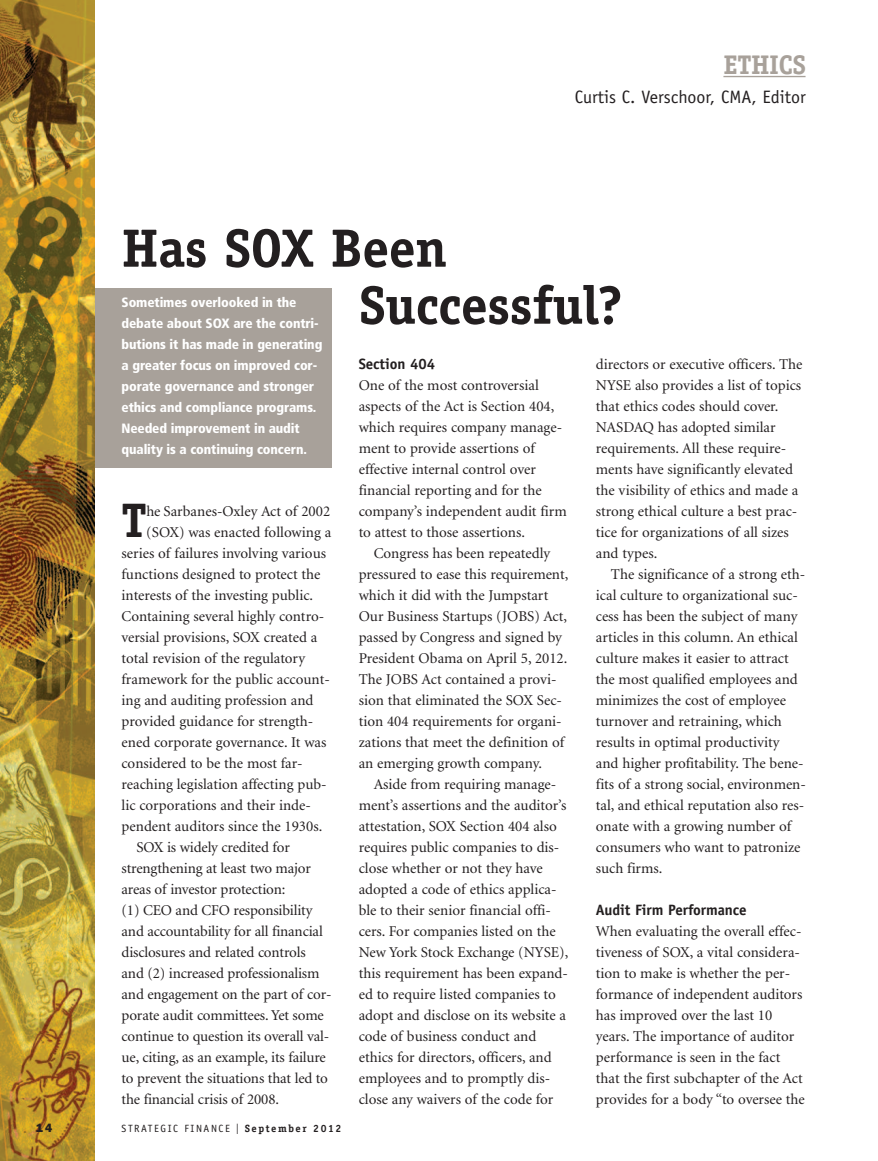
<style>
.page{position:relative;width:878px;height:1161px;background:#fff}
.page>*{position:absolute;margin:0;border:0;box-sizing:border-box;transform-origin:0 0}
.t1{font:700 54px/57px "Officina Serif";letter-spacing:-.01em;color:#231f20}
.t2{font:700 48.6px "Officina Serif";color:#231f20}
.t3{font:700 27px "Officina Serif";letter-spacing:-.015em;color:#a8a19a}
.t4{font:18px "Officina Sans";color:#231f20}
.t5{font:15px/21px "Minion";color:#231f20}
.t6{font:700 15px "Officina Sans";letter-spacing:-.005em;color:#231f20}
.t7{font:900 condensed 13.5px/21px "Frutiger";letter-spacing:-.01em;color:#fff}
.t8{font:800 12px "Franklin Gothic";color:#231f20}
.t9{font:10.5px "Officina Sans";letter-spacing:.15em;color:#231f20}
.s1{font-family:"Franklin Gothic";font-size:15px}
.s2{font-family:"Officina Serif";font-weight:700}
</style>
<div class="page">
<hr style="left:723px;top:76px;width:82px;height:1px;background:#a8a19a">
<div style="left:93px;top:288px;width:239px;height:180px;background:#a8a19a"></div>
<img style="left:0;top:0;width:94px;height:1161px">
<h3 class="t3" style="left:723px;top:54px;width:84px">ETHICS</h3>
<p class="t4" style="left:574px;top:90px;width:233px">Curtis C. Verschoor, CMA, Editor</p>
<h1 class="t1" style="left:359px;top:224px;width:265px;text-indent:-237px">Has SOX Been<br>Successful?</h1>
<p class="t7" style="left:122px;top:293px;width:202px">Sometimes overlooked in the debate about SOX are the contri&shy;butions it has made in generating a greater focus on improved cor&shy;porate governance and stronger ethics and compliance programs.<br>Needed improvement in audit quality is a continuing concern.</p>
<p class="t6" style="left:359px;top:358px;width:78px">Section 404</p>
<p class="t5" style="left:359px;top:376px;width:209px">One of the most controversial aspects of the Act is Section 404, which requires company manage&shy;ment to provide assertions of effective internal control over financial reporting and for the company’s independent audit firm to attest to those assertions.</p>
<p class="t5" style="left:359px;top:544px;width:211px;text-indent:15px">Congress has been repeatedly pressured to ease this requirement, which it did with the Jumpstart<br>Our Business Startups (JOBS) Act, passed by Congress and signed by<br>President Obama on April 5, 2012.<br>The JOBS Act contained a provi&shy;sion that eliminated the SOX Sec&shy;tion 404 requirements for organi&shy;zations that meet the definition of an emerging growth company.</p>
<p class="t5" style="left:359px;top:775px;width:211px;text-indent:15px">Aside from requiring manage&shy;ment’s assertions and the auditor’s attestation, SOX Section 404 also requires public companies to dis&shy;close whether or not they have adopted a code of ethics applica&shy;ble to their senior financial offi&shy;cers. For companies listed on the<br>New York Stock Exchange (NYSE), this requirement has been expand&shy;ed to require listed companies to adopt and disclose on its website a code of business conduct and ethics for directors, officers, and employees and to promptly dis&shy;close any waivers of the code for</p>
<p class="t5" style="left:596px;top:355px;width:208px">directors or executive officers. The<br>NYSE also provides a list of topics that ethics codes should cover.<br>NASDAQ has adopted similar requirements. All these require&shy;ments have significantly elevated the visibility of ethics and made a strong ethical culture a best prac&shy;tice for organizations of all sizes and types.</p>
<p class="t5" style="left:596px;top:565px;width:211px;text-indent:15px">The significance of a strong eth&shy;ical culture to organizational suc&shy;cess has been the subject of many articles in this column. An ethical culture makes it easier to attract the most qualified employees and minimizes the cost of employee turnover and retraining, which results in optimal productivity and higher profitability. The bene&shy;fits of a strong social, environmen&shy;tal, and ethical reputation also res&shy;onate with a growing number of consumers who want to patronize such firms.</p>
<p class="t6" style="left:596px;top:904px;width:152px">Audit Firm Performance</p>
<p class="t5" style="left:596px;top:922px;width:210px">When evaluating the overall effec&shy;tiveness of SOX, a vital considera&shy;tion to make is whether the per&shy;formance of independent auditors has improved over the last 10 years. The importance of auditor performance is seen in the fact that the first subchapter of the Act provides for a body “to oversee the</p>
<h2 class="t2" style="left:122px;top:502px;width:27px">T</h2>
<p class="t5" style="left:146px;top:502px;width:185px">he Sarbanes-Oxley Act of 2002</p>
<p class="t5" style="left:146px;top:523px;width:186px">(SOX) was enacted following a</p>
<p class="t5" style="left:121px;top:544px;width:206px">series of failures involving various</p>
<p class="t5" style="left:121px;top:565px;width:200px">functions designed to protect the</p>
<p class="t5" style="left:121px;top:586px;width:193px">interests of the investing public.</p>
<p class="t5" style="left:121px;top:607px;width:204px">Containing several highly contro-</p>
<p class="t5" style="left:121px;top:628px;width:197px">versial provisions, SOX created a</p>
<p class="t5" style="left:121px;top:649px;width:185px">total revision of the regulatory</p>
<p class="t5" style="left:121px;top:670px;width:210px">framework for the public account-</p>
<p class="t5" style="left:121px;top:691px;width:193px">ing and auditing profession and</p>
<p class="t5" style="left:121px;top:712px;width:193px">provided guidance for strength-</p>
<p class="t5" style="left:121px;top:733px;width:206px">ened corporate governance. It was</p>
<p class="t5" style="left:121px;top:754px;width:182px">considered to be the most far-</p>
<p class="t5" style="left:121px;top:775px;width:206px">reaching legislation affecting pub-</p>
<p class="t5" style="left:122px;top:796px;width:191px">lic corporations and their inde-</p>
<p class="t5" style="left:122px;top:817px;width:202px">pendent auditors since the 1930s.</p>
<p class="t5" style="left:137px;top:838px;width:155px">SOX is widely credited for</p>
<p class="t5" style="left:122px;top:859px;width:191px">strengthening at least two major</p>
<p class="t5" style="left:122px;top:880px;width:165px">areas of investor protection:</p>
<p class="t5" style="left:122px;top:901px;width:193px">(1) CEO and CFO responsibility</p>
<p class="t5" style="left:122px;top:922px;width:203px">and accountability for all financial</p>
<p class="t5" style="left:122px;top:943px;width:186px">disclosures and related controls</p>
<p class="t5" style="left:122px;top:964px;width:199px">and (2) increased professionalism</p>
<p class="t5" style="left:122px;top:985px;width:211px">and engagement on the part of cor-</p>
<p class="t5" style="left:122px;top:1006px;width:204px">porate audit committees. Yet some</p>
<p class="t5" style="left:122px;top:1027px;width:209px">continue to question its overall val-</p>
<p class="t5" style="left:122px;top:1048px;width:206px">ue, citing, as an example, its failure</p>
<p class="t5" style="left:122px;top:1069px;width:208px">to prevent the situations that led to</p>
<p class="t5" style="left:122px;top:1090px;width:159px">the financial crisis of 2008.</p>
<p class="t8" style="left:36px;top:1124px;width:18px">14</p>
<p class="t9" style="left:122px;top:1125px;width:221px">STRATEGIC FINANCE <span class="s1">I</span> <span class="s2">September 2012</span></p>
</div>
